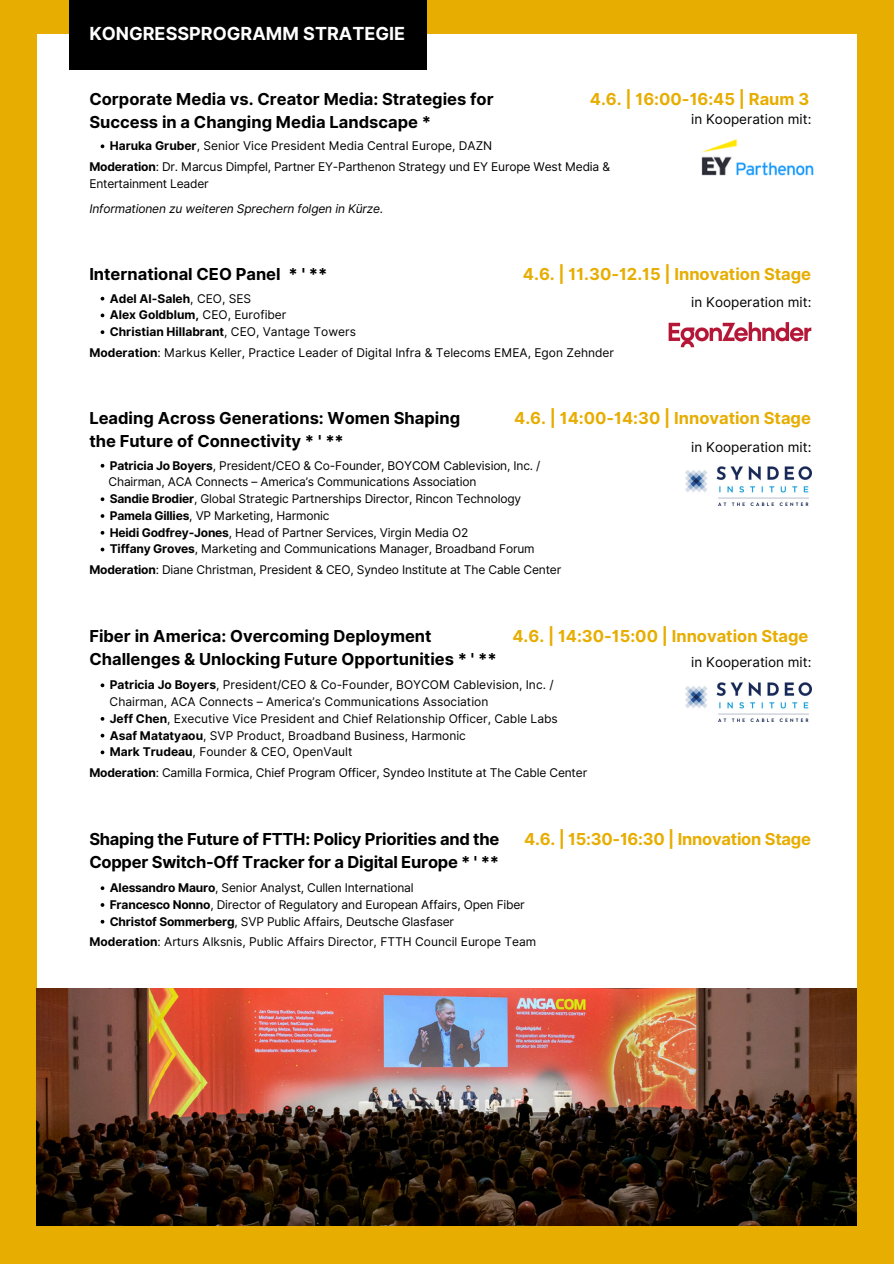
<style>
.page{position:relative;width:894px;height:1264px;background:#fff}
.page>*{position:absolute;margin:0;border:0;box-sizing:border-box;transform-origin:0 0}
.t1{font:700 18px "Inter";color:#fff}
.t2{font:700 16.5px "Inter";color:#000}
.t3{font:700 16.5px "Inter";color:#e7ad00}
.t4{font:13.5px "Inter";color:#000}
.t5{font:12px "Inter";letter-spacing:-.015em;color:#000}
.t6{font:700 12px "Inter";color:#000}
.t7{font:italic 12px "Inter";letter-spacing:-.015em;color:#000}
.s1{font-weight:700}
.s2{font-weight:400}
</style>
<div class="page">
<div style="left:0;top:0;width:893px;height:1263px;background:#e7ad00"></div>
<div style="left:37px;top:34px;width:819px;height:1191px;background:#fff"></div>
<svg style="left:101px;top:144px;width:3px;height:4px"></svg>
<svg style="left:101px;top:313px;width:3px;height:4px"></svg>
<svg style="left:101px;top:330px;width:3px;height:4px"></svg>
<svg style="left:101px;top:497px;width:3px;height:4px"></svg>
<svg style="left:101px;top:514px;width:3px;height:4px"></svg>
<svg style="left:101px;top:547px;width:3px;height:4px"></svg>
<svg style="left:101px;top:683px;width:3px;height:4px"></svg>
<svg style="left:101px;top:733px;width:3px;height:4px"></svg>
<svg style="left:101px;top:750px;width:3px;height:4px"></svg>
<svg style="left:101px;top:886px;width:3px;height:4px"></svg>
<div style="left:69px;top:0;width:357px;height:69px;background:#000"></div>
<img style="left:668px;top:322px;width:143px;height:26px">
<img style="left:685px;top:466px;width:126px;height:39px">
<img style="left:685px;top:682px;width:126px;height:39px">
<img style="left:37px;top:988px;width:819px;height:237px">
<img style="left:701px;top:139px;width:113px;height:37px">
<p class="t1" style="left:89px;top:23px;width:317px">KONGRESSPROGRAMM STRATEGIE</p>
<p class="t2" style="left:89px;top:89px;width:406px">Corporate Media vs. Creator Media: Strategies for</p>
<p class="t3" style="left:589px;top:89px;width:221px">4.6. | 16:00-16:45 | Raum 3</p>
<p class="t2" style="left:89px;top:112px;width:343px">Success in a Changing Media Landscape *</p>
<p class="t5" style="left:110px;top:139px;width:384px"><span class="s1">Haruka Gruber</span>, Senior Vice President Media Central Europe, DAZN</p>
<h2 class="t5" style="left:89px;top:159px;width:522px"><span class="s1">Moderation</span>: Dr. Marcus Dimpfel, Partner EY-Parthenon Strategy und EY Europe West Media &amp;</h2>
<p class="t5" style="left:89px;top:176px;width:121px">Entertainment Leader</p>
<p class="t7" style="left:89px;top:201px;width:295px">Informationen zu weiteren Sprechern folgen in Kürze.</p>
<p class="t4" style="left:691px;top:111px;width:122px">in Kooperation mit:</p>
<p class="t2" style="left:89px;top:264px;width:239px">International CEO Panel * ' **</p>
<p class="t3" style="left:522px;top:264px;width:290px">4.6. | 11.30-12.15 | Innovation Stage</p>
<p class="t6" style="left:110px;top:291px;width:143px">Adel Al-Saleh<span class="s2">, CEO, SES</span></p>
<h2 class="t6" style="left:110px;top:308px;width:178px">Alex Goldblum, <span class="s2">CEO, Eurofiber</span></h2>
<p class="t6" style="left:110px;top:324px;width:248px">Christian Hillabrant<span class="s2">, CEO, Vantage Towers</span></p>
<p class="t5" style="left:89px;top:345px;width:526px"><span class="s1">Moderation</span>: Markus Keller, Practice Leader of Digital Infra &amp; Telecoms EMEA, Egon Zehnder</p>
<h3 class="t4" style="left:691px;top:294px;width:122px">in Kooperation mit:</h3>
<p class="t2" style="left:89px;top:408px;width:372px">Leading Across Generations: Women Shaping</p>
<p class="t3" style="left:514px;top:408px;width:298px">4.6. | 14:00-14:30 | Innovation Stage</p>
<p class="t2" style="left:89px;top:431px;width:256px">the Future of Connectivity * ' **</p>
<p class="t5" style="left:110px;top:458px;width:432px"><span class="s1">Patricia Jo Boyers</span>, President/CEO &amp; Co-Founder, BOYCOM Cablevision, Inc. /</p>
<h2 class="t5" style="left:108px;top:475px;width:369px">Chairman, ACA Connects – America’s Communications Association</h2>
<p class="t5" style="left:110px;top:491px;width:413px"><span class="s1">Sandie Brodier</span>, Global Strategic Partnerships Director, Rincon Technology</p>
<p class="t5" style="left:110px;top:508px;width:221px"><span class="s1">Pamela Gillies</span>, VP Marketing, Harmonic</p>
<p class="t5" style="left:110px;top:525px;width:360px"><span class="s1">Heidi Godfrey-Jones</span>, Head of Partner Services, Virgin Media O2</p>
<p class="t5" style="left:110px;top:542px;width:426px"><span class="s1">Tiffany Groves</span>, Marketing and Communications Manager, Broadband Forum</p>
<p class="t5" style="left:89px;top:562px;width:473px"><span class="s1">Moderation</span>: Diane Christman, President &amp; CEO, Syndeo Institute at The Cable Center</p>
<p class="t4" style="left:691px;top:438px;width:122px">in Kooperation mit:</p>
<p class="t2" style="left:89px;top:626px;width:343px">Fiber in America: Overcoming Deployment</p>
<p class="t3" style="left:512px;top:626px;width:297px">4.6. | 14:30-15:00 | Innovation Stage</p>
<p class="t2" style="left:89px;top:649px;width:409px">Challenges &amp; Unlocking Future Opportunities * ' **</p>
<p class="t5" style="left:110px;top:677px;width:445px"><span class="s1">Patricia Jo Boyers</span>, President/CEO &amp; Co-Founder, BOYCOM Cablevision, Inc. /</p>
<h2 class="t5" style="left:110px;top:694px;width:380px">Chairman, ACA Connects – America’s Communications Association</h2>
<p class="t5" style="left:110px;top:711px;width:449px"><span class="s1">Jeff Chen</span>, Executive Vice President and Chief Relationship Officer, Cable Labs</p>
<p class="t5" style="left:110px;top:728px;width:357px"><span class="s1">Asaf Matatyaou</span>, SVP Product, Broadband Business, Harmonic</p>
<p class="t5" style="left:110px;top:744px;width:244px"><span class="s1">Mark Trudeau</span>, Founder &amp; CEO, OpenVault</p>
<p class="t5" style="left:89px;top:765px;width:499px"><span class="s1">Moderation</span>: Camilla Formica, Chief Program Officer, Syndeo Institute at The Cable Center</p>
<p class="t4" style="left:691px;top:654px;width:122px">in Kooperation mit:</p>
<p class="t2" style="left:89px;top:828px;width:411px">Shaping the Future of FTTH: Policy Priorities and the</p>
<p class="t3" style="left:524px;top:828px;width:288px">4.6. | 15:30-16:30 | Innovation Stage</p>
<p class="t2" style="left:89px;top:851px;width:411px">Copper Switch-Off Tracker for a Digital Europe * ' **</p>
<p class="t5" style="left:110px;top:880px;width:305px"><span class="s1">Alessandro Mauro</span>, Senior Analyst, Cullen International</p>
<h2 class="t5" style="left:110px;top:897px;width:416px"><span class="s1">Francesco Nonno</span>, Director of Regulatory and European Affairs, Open Fiber</h2>
<p class="t5" style="left:110px;top:914px;width:346px"><span class="s1">Christof Sommerberg</span>, SVP Public Affairs, Deutsche Glasfaser</p>
<p class="t5" style="left:89px;top:934px;width:448px"><span class="s1">Moderation</span>: Arturs Alksnis, Public Affairs Director, FTTH Council Europe Team</p>
</div>
